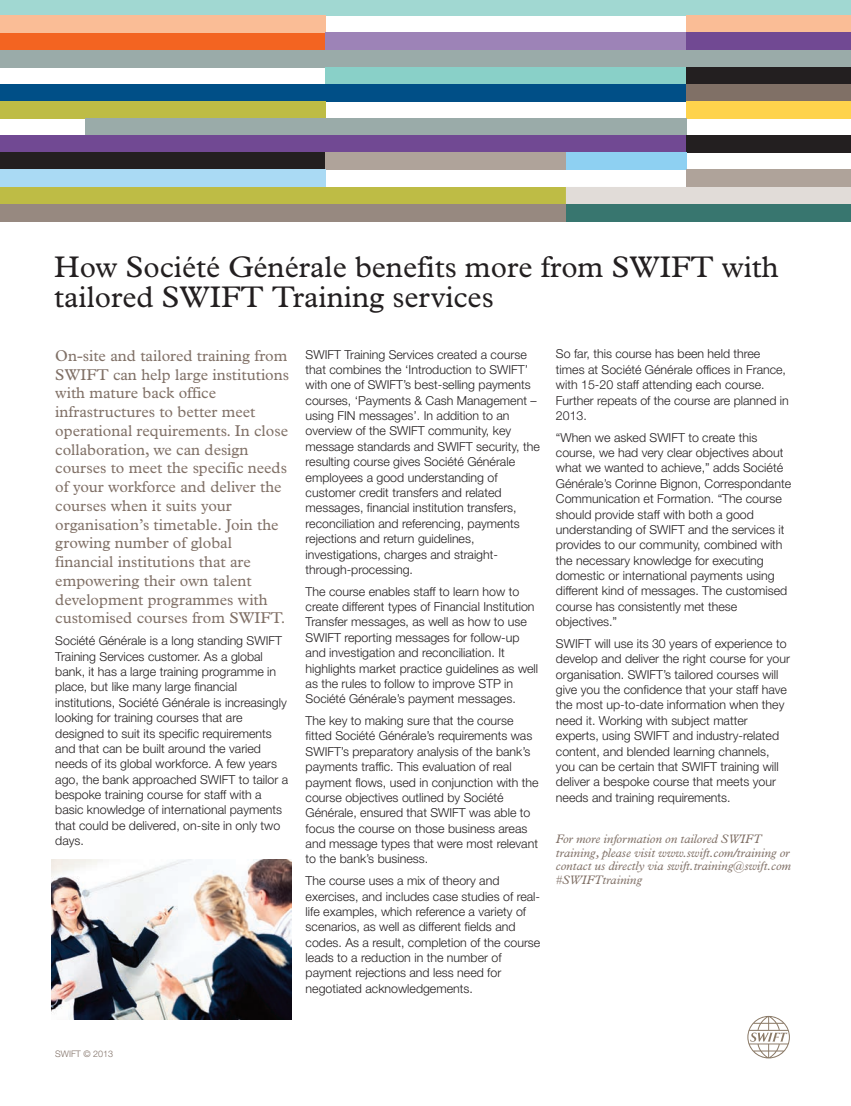
<style>
.page{position:relative;width:851px;height:1106px;background:#fff}
.page>*{position:absolute;margin:0;border:0;box-sizing:border-box;transform-origin:0 0}
.t1{font:30px/30px "Plantin";color:#231f20}
.t2{font:15.75px/18.8px "Plantin";color:#807066}
.t3{font:300 12.3px/15.3px "Helvetica Neue LT";color:#231f20}
.t4{font:italic 12.3px/13.5px "Plantin";color:#807066}
.t5{font:300 9px "Helvetica Neue LT";color:#807066}
</style>
<div class="page">
<div style="left:0;top:0;width:850px;height:16px;background:#a1d8d2"></div>
<div style="left:0;top:16px;width:325px;height:17px;background:#fabd96"></div>
<div style="left:686px;top:16px;width:164px;height:17px;background:#fabd96"></div>
<div style="left:0;top:33px;width:325px;height:17px;background:#f36421"></div>
<div style="left:325px;top:33px;width:361px;height:17px;background:#9d83b7"></div>
<div style="left:686px;top:33px;width:164px;height:17px;background:#714993"></div>
<div style="left:0;top:50px;width:850px;height:17px;background:#9aaba9"></div>
<div style="left:325px;top:67px;width:361px;height:17px;background:#89d0c8"></div>
<div style="left:686px;top:67px;width:164px;height:17px;background:#231f20"></div>
<div style="left:0;top:84px;width:686px;height:17px;background:#004f87"></div>
<div style="left:686px;top:84px;width:164px;height:17px;background:#807066"></div>
<div style="left:0;top:101px;width:325px;height:17px;background:#bebc45"></div>
<div style="left:686px;top:101px;width:164px;height:17px;background:#fed34c"></div>
<div style="left:85px;top:118px;width:601px;height:18px;background:#9aaba9"></div>
<div style="left:0;top:136px;width:686px;height:17px;background:#714993"></div>
<div style="left:686px;top:136px;width:164px;height:17px;background:#231f20"></div>
<div style="left:0;top:153px;width:325px;height:17px;background:#231f20"></div>
<div style="left:325px;top:153px;width:241px;height:17px;background:#afa39a"></div>
<div style="left:566px;top:153px;width:120px;height:17px;background:#8ed0f2"></div>
<div style="left:0;top:170px;width:325px;height:17px;background:#aadaf4"></div>
<div style="left:686px;top:170px;width:164px;height:17px;background:#afa39a"></div>
<div style="left:0;top:187px;width:566px;height:17px;background:#bebc45"></div>
<div style="left:566px;top:187px;width:284px;height:17px;background:#e1dcd8"></div>
<div style="left:0;top:204px;width:566px;height:17px;background:#978980"></div>
<div style="left:566px;top:204px;width:284px;height:17px;background:#38766f"></div>
<svg style="left:69px;top:1019px;width:222px;height:1px"></svg>
<img style="left:51px;top:859px;width:240px;height:160px">
<svg style="left:747px;top:1015px;width:42px;height:43px"></svg>
<h1 class="t1" style="left:54px;top:252px;width:726px">How Société Générale benefits more from SWIFT with tailored SWIFT Training services</h1>
<p class="t2" style="left:55px;top:346px;width:235px">On-site and tailored training from<br>SWIFT can help large institutions with mature back office infrastructures to better meet operational requirements. In close collaboration, we can design courses to meet the specific needs of your workforce and deliver the courses when it suits your organisation’s timetable. Join the growing number of global financial institutions that are empowering their own talent development programmes with customised courses from SWIFT.</p>
<p class="t3" style="left:55px;top:634px;width:234px">Société Générale is a long standing SWIFT Training Services customer. As a global bank, it has a large training programme in place, but like many large financial institutions, Société Générale is increasingly looking for training courses that are designed to suit its specific requirements and that can be built around the varied needs of its global workforce. A few years ago, the bank approached SWIFT to tailor a bespoke training course for staff with a basic knowledge of international payments that could be delivered, on-site in only two days.</p>
<p class="t3" style="left:556px;top:347px;width:234px">So far, this course has been held three times at Société Générale offices in France, with 15-20 staff attending each course.<br>Further repeats of the course are planned in 2013.</p>
<p class="t3" style="left:556px;top:431px;width:236px">“When we asked SWIFT to create this course, we had very clear objectives about what we wanted to achieve,” adds Société Générale’s Corinne Bignon, Correspondante Communication et Formation. “The course should provide staff with both a good understanding of SWIFT and the services it provides to our community, combined with the necessary knowledge for executing domestic or international payments using different kind of messages. The customised course has consistently met these objectives.”</p>
<p class="t3" style="left:556px;top:637px;width:235px">SWIFT will use its 30 years of experience to develop and deliver the right course for your organisation. SWIFT’s tailored courses will give you the confidence that your staff have the most up-to-date information when they need it. Working with subject matter experts, using SWIFT and industry-related content, and blended learning channels, you can be certain that SWIFT training will deliver a bespoke course that meets your needs and training requirements.</p>
<p class="t4" style="left:556px;top:832px;width:236px">For more information on tailored SWIFT training, please visit www.swift.com/training or contact us directly via swift.training@swift.com #SWIFTtraining</p>
<p class="t3" style="left:305px;top:348px;width:236px">SWIFT Training Services created a course that combines the ‘Introduction to SWIFT’ with one of SWIFT’s best-selling payments courses, ‘Payments &amp; Cash Management – using FIN messages’. In addition to an overview of the SWIFT community, key message standards and SWIFT security, the resulting course gives Société Générale employees a good understanding of customer credit transfers and related messages, financial institution transfers, reconciliation and referencing, payments rejections and return guidelines, investigations, charges and straight&shy;through-processing.</p>
<p class="t3" style="left:305px;top:585px;width:234px">The course enables staff to learn how to create different types of Financial Institution Transfer messages, as well as how to use SWIFT reporting messages for follow-up and investigation and reconciliation. It highlights market practice guidelines as well as the rules to follow to improve STP in Société Générale’s payment messages.</p>
<p class="t3" style="left:305px;top:714px;width:234px">The key to making sure that the course fitted Société Générale’s requirements was SWIFT’s preparatory analysis of the bank’s payments traffic. This evaluation of real payment flows, used in conjunction with the course objectives outlined by Société Générale, ensured that SWIFT was able to focus the course on those business areas and message types that were most relevant to the bank’s business.</p>
<p class="t3" style="left:305px;top:874px;width:236px">The course uses a mix of theory and exercises, and includes case studies of real&shy;life examples, which reference a variety of scenarios, as well as different fields and codes. As a result, completion of the course leads to a reduction in the number of payment rejections and less need for negotiated acknowledgements.</p>
<p class="t5" style="left:55px;top:1050px;width:59px">SWIFT © 2013</p>
</div>
